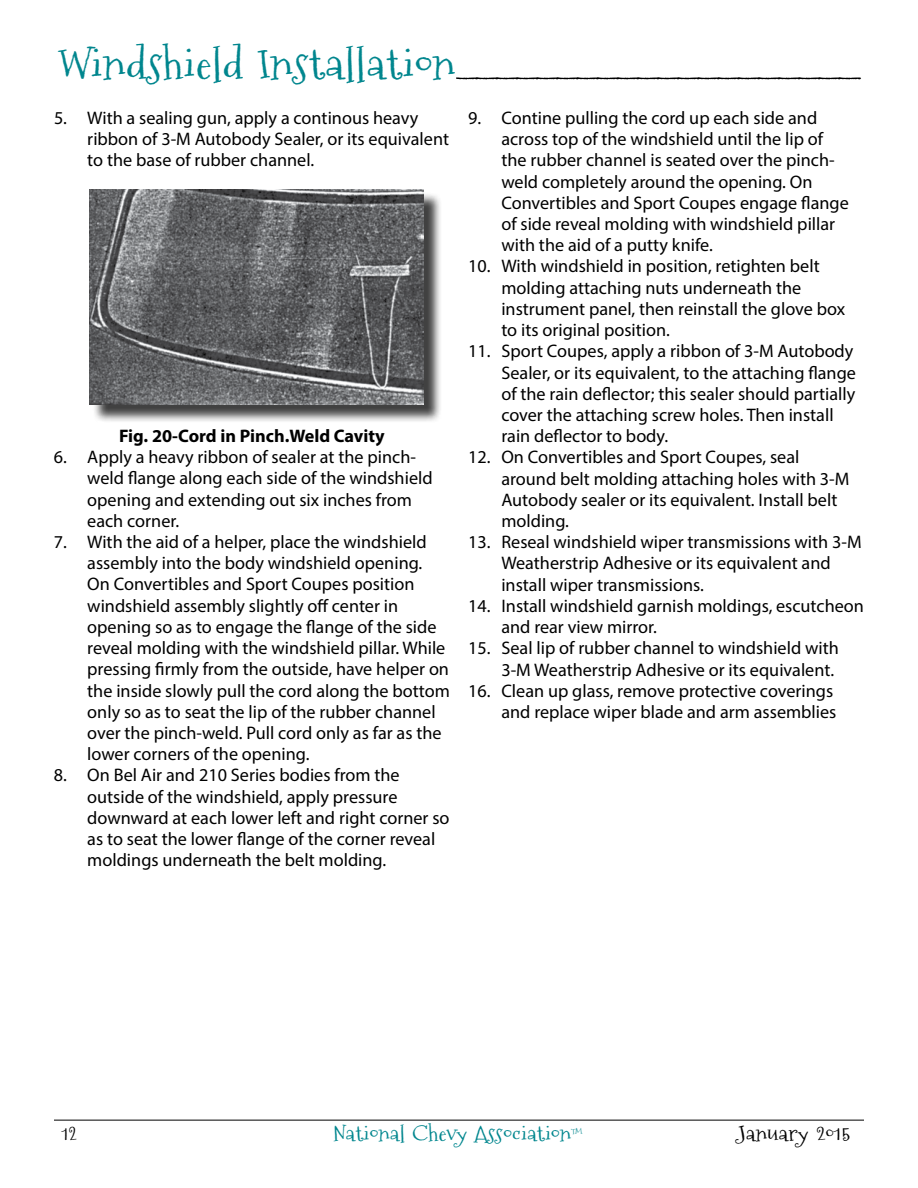
<style>
.page{position:relative;width:918px;height:1188px;background:#fff}
.page>*{position:absolute;margin:0;border:0;box-sizing:border-box;transform-origin:0 0}
.t1{font:42px "Mountainsof Christmas";color:#00868e;scale:1.16 1}
.t2{font:21px "Mountainsof Christmas";color:#00868e;scale:1.15 1}
.t3{font:21px "Mountainsof Christmas";color:#000;scale:1.15 1}
.t4{font:21px "Mountainsof Christmas";color:#000}
.t5{font:18.15px/21.1px "Myriad Pro";color:#000}
.t6{font:700 18.15px "Myriad Pro";color:#000}
.t7{font:7.2px "Mountainsof Christmas";color:#00868e;scale:1.15 1}
.s1{color:#000}
</style>
<div class="page">
<hr style="left:54px;top:1120px;width:810px;height:1px;background:#000">
<div style="left:92px;top:192px;width:350px;height:231px;background:#000;opacity:.75"></div>
<img style="left:89px;top:190px;width:335px;height:214px">
<h1 class="t1" style="left:61px;top:35px;width:691px">Windshield Installation<span class="s1">____________________</span></h1>
<p class="t5" style="left:87px;top:107px;width:363px;text-indent:-33px">5. With a sealing gun, apply a continous heavy ribbon of 3-M Autobody Sealer, or its equivalent to the base of rubber channel.</p>
<p class="t5" style="left:501px;top:107px;width:349px;text-indent:-33px">9. Contine pulling the cord up each side and across top of the windshield until the lip of the rubber channel is seated over the pinch&shy;weld completely around the opening. On Convertibles and Sport Coupes engage flange of side reveal molding with windshield pillar with the aid of a putty knife.</p>
<p class="t5" style="left:501px;top:256px;width:345px;text-indent:-33px">10. With windshield in position, retighten belt molding attaching nuts underneath the instrument panel, then reinstall the glove box to its original position.</p>
<p class="t5" style="left:501px;top:340px;width:356px;text-indent:-33px">11. Sport Coupes, apply a ribbon of 3-M Autobody Sealer, or its equivalent, to the attaching flange of the rain deflector; this sealer should partially cover the attaching screw holes. Then install rain deflector to body.</p>
<p class="t5" style="left:501px;top:446px;width:350px;text-indent:-33px">12. On Convertibles and Sport Coupes, seal around belt molding attaching holes with 3-M Autobody sealer or its equivalent. Install belt molding.</p>
<p class="t5" style="left:501px;top:531px;width:362px;text-indent:-33px">13. Reseal windshield wiper transmissions with 3-M<br>Weatherstrip Adhesive or its equivalent and install wiper transmissions.</p>
<p class="t5" style="left:501px;top:595px;width:364px;text-indent:-33px">14. Install windshield garnish moldings, escutcheon and rear view mirror.</p>
<p class="t5" style="left:468px;top:637px;width:372px;text-align:right">15. Seal lip of rubber channel to windshield with<br>3-M Weatherstrip Adhesive or its equivalent.</p>
<p class="t5" style="left:468px;top:680px;width:370px;text-align:right">16. Clean up glass, remove protective coverings and replace wiper blade and arm assemblies</p>
<p class="t6" style="left:119px;top:424px;width:267px">Fig. 20-Cord in Pinch.Weld Cavity</p>
<p class="t5" style="left:87px;top:446px;width:347px;text-indent:-33px">6. Apply a heavy ribbon of sealer at the pinch&shy;weld flange along each side of the windshield opening and extending out six inches from each corner.</p>
<p class="t5" style="left:87px;top:531px;width:364px;text-indent:-33px">7. With the aid of a helper, place the windshield assembly into the body windshield opening.<br>On Convertibles and Sport Coupes position windshield assembly slightly off center in opening so as to engage the flange of the side reveal molding with the windshield pillar. While pressing firmly from the outside, have helper on the inside slowly pull the cord along the bottom only so as to seat the lip of the rubber channel over the pinch-weld. Pull cord only as far as the lower corners of the opening.</p>
<p class="t5" style="left:87px;top:764px;width:364px;text-indent:-33px">8. On Bel Air and 210 Series bodies from the outside of the windshield, apply pressure downward at each lower left and right corner so as to seat the lower flange of the corner reveal moldings underneath the belt molding.</p>
<p class="t4" style="left:62px;top:1119px;width:16px">12</p>
<p class="t2" style="left:334px;top:1119px;width:209px">National Chevy Association</p>
<p class="t7" style="left:572px;top:1126px;width:11px">TM</p>
<p class="t3" style="left:738px;top:1119px;width:99px">January 2015</p>
</div>
